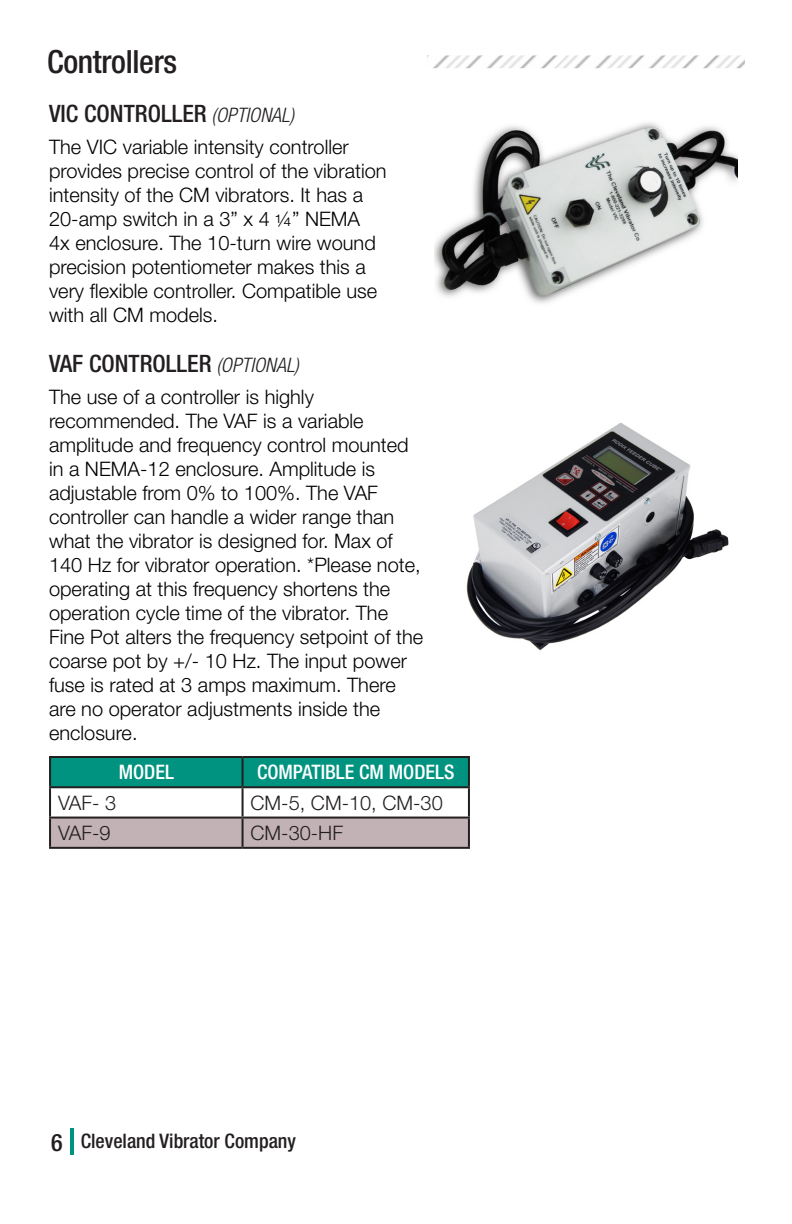
<style>
.page{position:relative;width:792px;height:1224px;background:#fff}
.page>*{position:absolute;margin:0;border:0;box-sizing:border-box;transform-origin:0 0}
.t1{font:500 condensed 32px "Helvetica Neue LT Std";letter-spacing:-.01em;color:#231f20}
.t2{font:500 condensed 24px "Helvetica Neue LT Std";color:#231f20}
.t3{font:300 20px/24px "Helvetica Neue LT Std";color:#000}
.t4{font:300 20px "Helvetica Neue LT Std";color:#231f20}
.t5{font:500 condensed 20px "Helvetica Neue LT Std";color:#231f20}
.t6{font:500 condensed 20px "Helvetica Neue LT Std";color:#fff}
.s1{font-weight:300;font-style:italic;font-size:20px}
.s2{font-size:24px}
</style>
<div class="page">
<hr style="left:70px;top:1128px;width:4px;height:26px;background:#00937f">
<img style="left:427px;top:55px;width:127px;height:13px">
<img style="left:554px;top:55px;width:159px;height:13px">
<img style="left:713px;top:55px;width:32px;height:13px">
<img style="left:434px;top:122px;width:304px;height:182px">
<img style="left:466px;top:423px;width:263px;height:228px">
<div style="left:51px;top:758px;width:417px;height:28px;background:#00937f"></div>
<div style="left:51px;top:819px;width:417px;height:28px;background:#c2b2b6"></div>
<hr style="left:49px;top:756px;width:194px;height:2px;background:#231f20">
<hr style="left:49px;top:758px;width:2px;height:28px;background:#231f20">
<hr style="left:243px;top:756px;width:227px;height:2px;background:#231f20">
<hr style="left:242px;top:758px;width:2px;height:28px;background:#231f20">
<hr style="left:468px;top:758px;width:2px;height:28px;background:#231f20">
<hr style="left:49px;top:786px;width:194px;height:2px;background:#231f20">
<hr style="left:49px;top:788px;width:2px;height:29px;background:#231f20">
<hr style="left:243px;top:786px;width:227px;height:2px;background:#231f20">
<hr style="left:242px;top:788px;width:2px;height:29px;background:#231f20">
<hr style="left:468px;top:788px;width:2px;height:29px;background:#231f20">
<hr style="left:49px;top:817px;width:194px;height:2px;background:#231f20">
<hr style="left:49px;top:819px;width:2px;height:28px;background:#231f20">
<hr style="left:243px;top:817px;width:227px;height:2px;background:#231f20">
<hr style="left:242px;top:819px;width:2px;height:28px;background:#231f20">
<hr style="left:468px;top:819px;width:2px;height:28px;background:#231f20">
<hr style="left:49px;top:847px;width:194px;height:2px;background:#231f20">
<hr style="left:243px;top:847px;width:227px;height:2px;background:#231f20">
<p class="t1" style="left:47px;top:43px;width:132px">Controllers</p>
<p class="t2" style="left:49px;top:99px;width:247px">VIC CONTROLLER <span class="s1">(OPTIONAL)</span></p>
<p class="t3" style="left:49px;top:134px;width:339px">The VIC variable intensity controller provides precise control of the vibration intensity of the CM vibrators. It has a</p>
<p class="t3" style="left:49px;top:206px;width:330px">20-amp switch in a 3” x 4 ¼” NEMA 4x enclosure. The 10-turn wire wound precision potentiometer makes this a very flexible controller. Compatible use with all CM models.</p>
<p class="t2" style="left:49px;top:349px;width:251px">VAF CONTROLLER <span class="s1">(OPTIONAL)</span></p>
<p class="t3" style="left:49px;top:385px;width:376px">The use of a controller is highly recommended. The VAF is a variable amplitude and frequency control mounted in a NEMA-12 enclosure. Amplitude is adjustable from 0% to 100%. The VAF controller can handle a wider range than what the vibrator is designed for. Max of 140 Hz for vibrator operation. *Please note, operating at this frequency shortens the operation cycle time of the vibrator. The Fine Pot alters the frequency setpoint of the coarse pot by +/- 10 Hz. The input power fuse is rated at 3 amps maximum. There are no operator adjustments inside the enclosure.</p>
<p class="t6" style="left:119px;top:760px;width:57px">MODEL</p>
<p class="t6" style="left:257px;top:760px;width:199px">COMPATIBLE CM MODELS</p>
<p class="t4" style="left:58px;top:790px;width:60px">VAF- 3</p>
<p class="t4" style="left:251px;top:790px;width:194px">CM-5, CM-10, CM-30</p>
<p class="t4" style="left:58px;top:820px;width:54px">VAF-9</p>
<p class="t4" style="left:251px;top:820px;width:94px">CM-30-HF</p>
<p class="t5" style="left:51px;top:1129px;width:246px"><span class="s2">6</span> Cleveland Vibrator Company</p>
</div>
